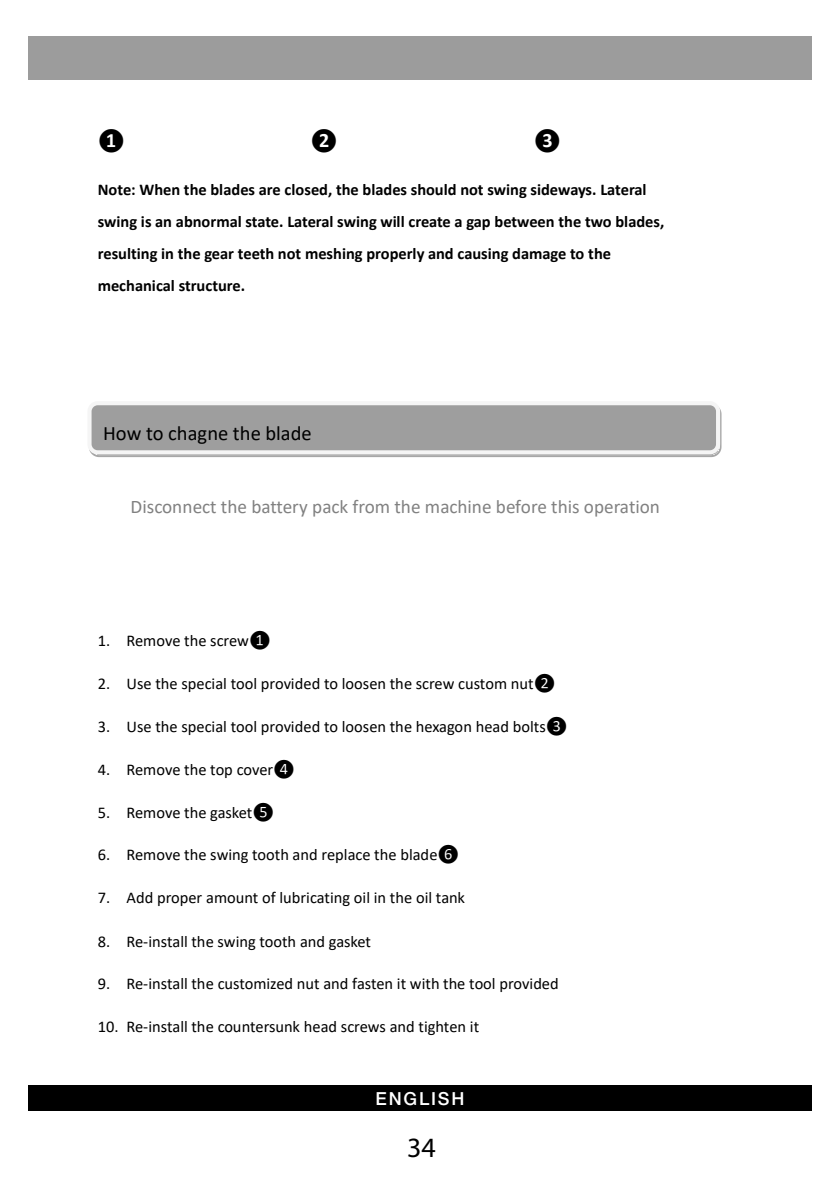
<style>
.page{position:relative;width:840px;height:1191px;background:#fff}
.page>*{position:absolute;margin:0;border:0;box-sizing:border-box;transform-origin:0 0}
.t1{font:28px "Myriad Pro";color:#000}
.t2{font:20.6px "Calibri";color:#000}
.t3{font:700 20.6px "Calibri";color:#000}
.t4{font:19.2px "Calibri";color:#818181}
.t5{font:500 18px "Helvetica Neue LT Pro";letter-spacing:.1em;color:#fff}
.t6{font:16.4px "Calibri";color:#000}
.t7{font:700 16.4px/32px "Calibri";letter-spacing:-.005em;color:#000}
</style>
<div class="page">
<div style="left:28px;top:36px;width:783px;height:43px;background:#9c9c9c"></div>
<div style="left:28px;top:1085px;width:783px;height:25px;background:#000"></div>
<svg style="left:91px;top:407px;width:630px;height:50px;background:#b7b7b7"></svg>
<div style="left:87px;top:401px;width:632px;height:53px;background:#9e9e9e;border:4px solid #f5f5f5;border-radius:8px"></div>
<p class="t3" style="left:98px;top:127px;width:29px">❶</p>
<p class="t3" style="left:310px;top:127px;width:29px">❷</p>
<p class="t3" style="left:533px;top:127px;width:29px">❸</p>
<p class="t7" style="left:98px;top:174px;width:567px">Note: When the blades are closed, the blades should not swing sideways. Lateral swing is an abnormal state. Lateral swing will create a gap between the two blades, resulting in the gear teeth not meshing properly and causing damage to the mechanical structure.</p>
<p class="t2" style="left:103px;top:419px;width:210px">How to chagne the blade</p>
<p class="t4" style="left:130px;top:493px;width:530px">Disconnect the battery pack from the machine before this operation</p>
<p class="t6" style="left:98px;top:629px;width:174px">1. Remove the screw❶</p>
<p class="t6" style="left:98px;top:672px;width:459px">2. Use the special tool provided to loosen the screw custom nut❷</p>
<p class="t6" style="left:98px;top:714px;width:471px">3. Use the special tool provided to loosen the hexagon head bolts❸</p>
<p class="t6" style="left:98px;top:757px;width:198px">4. Remove the top cover❹</p>
<p class="t6" style="left:98px;top:800px;width:178px">5. Remove the gasket❺</p>
<p class="t6" style="left:98px;top:843px;width:363px">6. Remove the swing tooth and replace the blade❻</p>
<p class="t6" style="left:98px;top:886px;width:368px">7. Add proper amount of lubricating oil in the oil tank</p>
<p class="t6" style="left:98px;top:929px;width:275px">8. Re-install the swing tooth and gasket</p>
<p class="t6" style="left:98px;top:972px;width:462px">9. Re-install the customized nut and fasten it with the tool provided</p>
<p class="t6" style="left:98px;top:1015px;width:383px">10. Re-install the countersunk head screws and tighten it</p>
<p class="t5" style="left:375px;top:1087px;width:90px">ENGLISH</p>
<h1 class="t1" style="left:407px;top:1130px;width:30px">34</h1>
</div>
